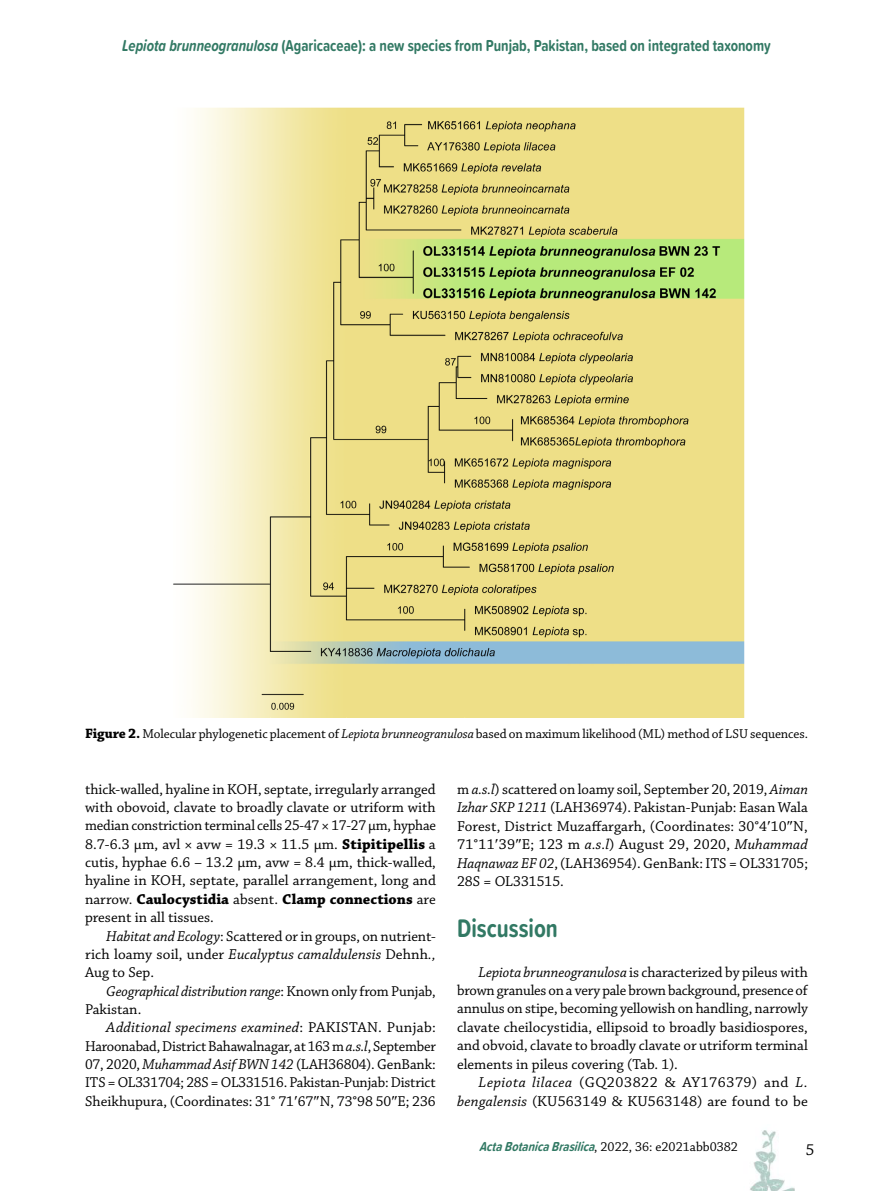
<style>
.page{position:relative;width:893px;height:1191px;background:#fff}
.page>*{position:absolute;margin:0;border:0;box-sizing:border-box;transform-origin:0 0}
.t1{font:700 26.4px "Proxima Soft Cond";color:#327964;scale:.91 1}
.t2{font:700 16.5px "Proxima Soft Cond";color:#327964;scale:.91 1}
.t3{font:16.5px "Chaparral Pro";color:#000}
.t4{font:15px/18.3px "Chaparral Pro";color:#000;text-align:justify}
.t5{font:13.5px "Chaparral Pro";letter-spacing:-.005em;color:#000}
.t6{font:italic 700 13.5px "Proxima Soft Cond";color:#327964;scale:.95 1}
.s1{font-style:italic}
.s2{font-weight:700;font-size:14.25px}
.s3{font-weight:700}
.s4{font-family:"Chaparral Pro";font-weight:400;font-style:normal;color:#000}
</style>
<div class="page">
<img style="left:750px;top:1130px;width:44px;height:61px">
<img style="left:173px;top:107px;width:572px;height:610px">
<p class="t2" style="left:122px;top:33px;width:714px"><span class="s1">Lepiota brunneogranulosa</span> (Agaricaceae): a new species from Punjab, Pakistan, based on integrated taxonomy</p>
<p class="t5" style="left:85px;top:726px;width:724px"><span class="s2">Figure 2.</span> Molecular phylogenetic placement of <span class="s1">Lepiota brunneogranulosa</span> based on maximum likelihood (ML) method of LSU sequences.</p>
<p class="t4" style="left:85px;top:780px;width:352px">thick-walled, hyaline in KOH, septate, irregularly arranged with obovoid, clavate to broadly clavate or utriform with median constriction terminal cells 25-47 × 17-27 µm, hyphae 8.7-6.3 µm, avl × avw = 19.3 × 11.5 µm. <span class="s3">Stipitipellis</span> a cutis, hyphae 6.6 – 13.2 µm, avw = 8.4 µm, thick-walled, hyaline in KOH, septate, parallel arrangement, long and narrow. <span class="s3">Caulocystidia</span> absent. <span class="s3">Clamp connections</span> are present in all tissues.</p>
<p class="t4" style="left:85px;top:927px;width:352px;text-indent:21px"><span class="s1">Habitat and Ecology</span>: Scattered or in groups, on nutrient&shy;rich loamy soil, under <span class="s1">Eucalyptus camaldulensis</span> Dehnh<span class="s1">., </span>Aug to Sep.</p>
<p class="t4" style="left:85px;top:982px;width:352px;text-indent:21px"><span class="s1">Geographical distribution range</span>: Known only from Punjab,<br>Pakistan.</p>
<p class="t4" style="left:85px;top:1019px;width:352px;text-indent:21px"><span class="s1">Additional specimens examined</span>: PAKISTAN. Punjab:<br>Haroonabad, District Bahawalnagar, at 163 m <span class="s1">a.s.l</span>, September 07, 2020, <span class="s1">Muhammad Asif BWN 142</span> (LAH36804). GenBank:<br>ITS = OL331704; 28S = OL331516. Pakistan-Punjab: District Sheikhupura, (Coordinates: 31° 71 67 N, 73°98 50 E; 236</p>
<p class="t4" style="left:457px;top:780px;width:352px">m <span class="s1">a.s.l</span>) scattered on loamy soil, September 20, 2019, <span class="s1">Aiman Izhar SKP 1211</span> (LAH36974). Pakistan-Punjab: Easan Wala Forest, District Muzaffargarh, (Coordinates: 30°4 10 N, 71°11 39 E; 123 m <span class="s1">a.s.l</span>) August 29, 2020, <span class="s1">Muhammad Haqnawaz EF 02</span>, (LAH36954). GenBank: ITS = OL331705; 28S = OL331515.</p>
<h1 class="t1" style="left:457px;top:908px;width:112px">Discussion</h1>
<p class="t4" style="left:457px;top:963px;width:352px;text-indent:21px"><span class="s1">Lepiota brunneogranulosa</span> is characterized by pileus with brown granules on a very pale brown background, presence of annulus on stipe, becoming yellowish on handling, narrowly clavate cheilocystidia, ellipsoid to broadly basidiospores, and obvoid, clavate to broadly clavate or utriform terminal elements in pileus covering (Tab. 1).</p>
<p class="t4" style="left:457px;top:1074px;width:352px;text-align:right"><span class="s1">Lepiota lilacea</span> (GQ203822 &amp; AY176379) and <span class="s1">L. bengalensis</span> (KU563149 &amp; KU563148) are found to be</p>
<p class="t6" style="left:479px;top:1136px;width:274px">ActaBotanicaBrasilica<span class="s4">, 2 0 2 2 , 3 6 : e 2 0 2 1 a b b 0 3 8 2</span></p>
<p class="t3" style="left:806px;top:1141px;width:10px">5</p>
</div>
